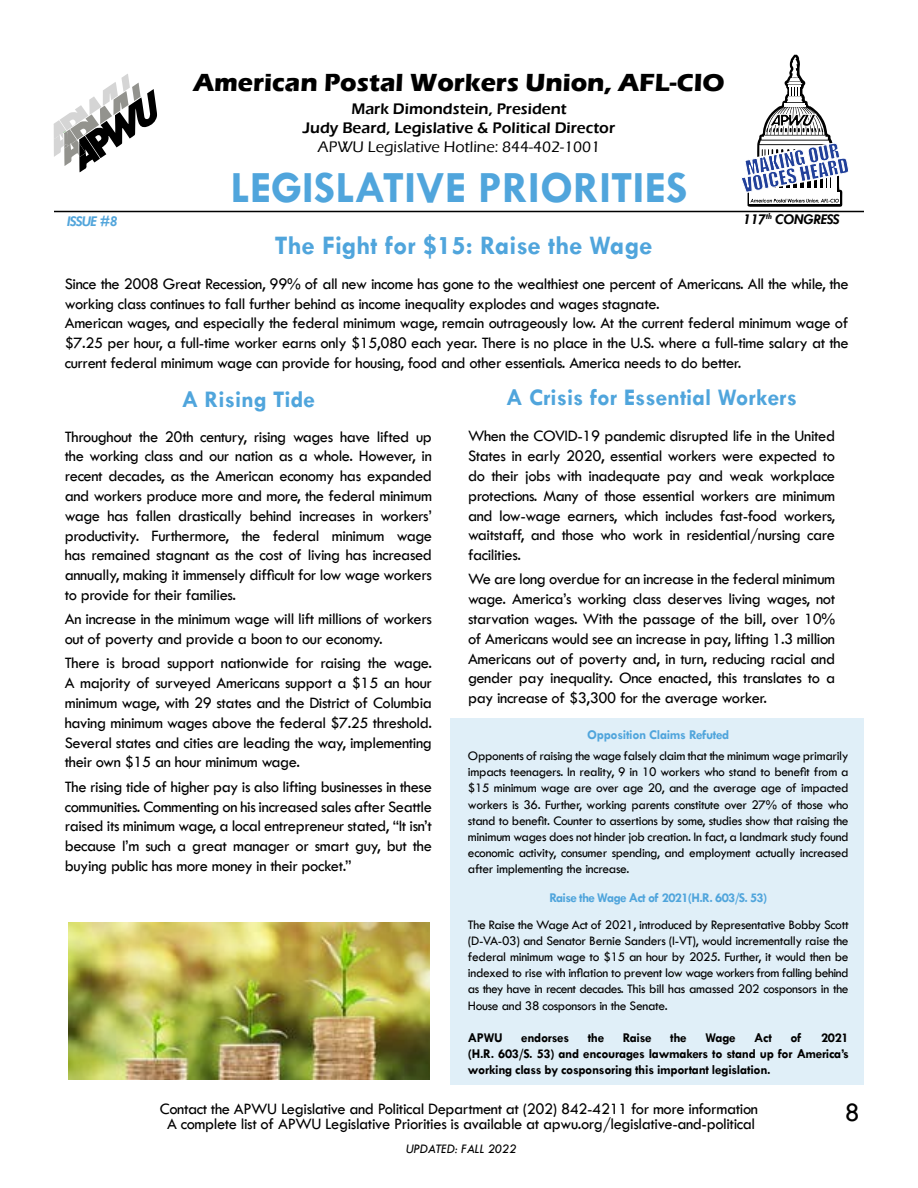
<style>
.page{position:relative;width:918px;height:1188px;background:#fff}
.page>*{position:absolute;margin:0;border:0;box-sizing:border-box;transform-origin:0 0}
.t1{font:700 45px "Tw Cen";color:#50a5dc}
.t2{font:700 27px "Tw Cen";color:#50a5dc}
.t3{font:27px "Tw Cen";color:#000}
.t4{font:700 25.5px "Eras ITC";color:#000}
.t5{font:700 24px "Tw Cen";color:#50a5dc}
.t6{font:16.5px/19.8px "Tw Cen";letter-spacing:-.025em;color:#000;text-align:justify}
.t7{font:600 15.75px/18.9px "Eras ITC";color:#000;text-align:center}
.t8{font:500 15.75px "Eras ITC";color:#000}
.t9{font:italic 700 15px "Tw Cen";letter-spacing:-.025em;color:#000}
.t10{font:italic 700 15px "Tw Cen";letter-spacing:-.025em;color:#52a5db}
.t11{font:13.5px/16.2px "Tw Cen";letter-spacing:-.025em;color:#000;text-align:justify}
.t12{font:700 13.5px/16.2px "Tw Cen";letter-spacing:-.025em;color:#000;text-align:justify}
.t13{font:700 13.5px "Tw Cen";letter-spacing:-.05em;color:#50a5dc}
.t14{font:700 13.5px "Tw Cen";letter-spacing:-.03em;color:#50a5dc}
.t15{font:italic 13.5px "Tw Cen";letter-spacing:-.025em;color:#000}
</style>
<div class="page">
<svg style="left:741px;top:55px;width:108px;height:152px"></svg>
<svg style="left:53px;top:74px;width:104px;height:99px"></svg>
<div style="left:450px;top:718px;width:414px;height:366px;background:#e0eff8"></div>
<hr style="left:54px;top:211px;width:810px;height:1px;background:#000">
<img style="left:68px;top:922px;width:361px;height:158px">
<p class="t10" style="left:68px;top:212px;width:52px">ISSUE #8</p>
<h3 class="t4" style="left:193px;top:68px;width:533px">American Postal Workers Union, AFL-CIO</h3>
<p class="t7" style="left:303px;top:99px;width:314px">Mark Dimondstein, President<br>Judy Beard, Legislative &amp; Political Director</p>
<p class="t8" style="left:318px;top:138px;width:284px">APWU Legislative Hotline: 844-402-1001</p>
<h1 class="t1" style="left:231px;top:161px;width:458px">LEGISLATIVE PRIORITIES</h1>
<h2 class="t2" style="left:275px;top:230px;width:379px">The Fight for $15: Raise the Wage</h2>
<p class="t9" style="left:743px;top:211px;width:98px">117<sup>th</sup> CONGRESS</p>
<p class="t6" style="left:65px;top:274px;width:785px;text-align:left">Since the 2008 Great Recession, 99% of all new income has gone to the wealthiest one percent of Americans. All the while, the working class continues to fall further behind as income inequality explodes and wages stagnate.<br>American wages, and especially the federal minimum wage, remain outrageously low. At the current federal minimum wage of $7.25 per hour, a full-time worker earns only $15,080 each year. There is no place in the U.S. where a full-time salary at the current federal minimum wage can provide for housing, food and other essentials. America needs to do better.</p>
<h3 class="t5" style="left:182px;top:385px;width:135px">A Rising Tide</h3>
<p class="t6" style="left:65px;top:426px;width:369px">Throughout the 20th century, rising wages have lifted up the working class and our nation as a whole. However, in recent decades, as the American economy has expanded and workers produce more and more, the federal minimum wage has fallen drastically behind increases in workers’ productivity. Furthermore, the federal minimum wage has remained stagnant as the cost of living has increased annually, making it immensely difficult for low wage workers to provide for their families.</p>
<p class="t6" style="left:65px;top:609px;width:369px">An increase in the minimum wage will lift millions of workers out of poverty and provide a boon to our economy.</p>
<p class="t6" style="left:65px;top:653px;width:369px">There is broad support nationwide for raising the wage.<br>A majority of surveyed Americans support a $15 an hour minimum wage, with 29 states and the District of Columbia having minimum wages above the federal $7.25 threshold.<br>Several states and cities are leading the way, implementing their own $15 an hour minimum wage.</p>
<p class="t6" style="left:65px;top:777px;width:369px">The rising tide of higher pay is also lifting businesses in these communities. Commenting on his increased sales after Seattle raised its minimum wage, a local entrepreneur stated, “It isn’t because I’m such a great manager or smart guy, but the buying public has more money in their pocket.”</p>
<h3 class="t5" style="left:506px;top:383px;width:292px">A Crisis for Essential Workers</h3>
<p class="t6" style="left:468px;top:426px;width:369px">When the COVID-19 pandemic disrupted life in the United States in early 2020, essential workers were expected to do their jobs with inadequate pay and weak workplace protections. Many of those essential workers are minimum and low-wage earners, which includes fast-food workers, waitstaff, and those who work in residential/nursing care facilities.</p>
<p class="t6" style="left:468px;top:569px;width:369px">We are long overdue for an increase in the federal minimum wage. America’s working class deserves living wages, not starvation wages. With the passage of the bill, over 10% of Americans would see an increase in pay, lifting 1.3 million Americans out of poverty and, in turn, reducing racial and gender pay inequality. Once enacted, this translates to a pay increase of $3,300 for the average worker.</p>
<p class="t14" style="left:587px;top:727px;width:144px">Opposition Claims Refuted</p>
<p class="t11" style="left:468px;top:747px;width:382px">Opponents of raising the wage falsely claim that the minimum wage primarily impacts teenagers. In reality, 9 in 10 workers who stand to benefit from a $15 minimum wage are over age 20, and the average age of impacted workers is 36. Further, working parents constitute over 27% of those who stand to benefit. Counter to assertions by some, studies show that raising the minimum wages does not hinder job creation. In fact, a landmark study found economic activity, consumer spending, and employment actually increased after implementing the increase.</p>
<p class="t13" style="left:549px;top:889px;width:219px">Raise the Wage Act of 2021(H.R. 603/S. 53)</p>
<p class="t11" style="left:468px;top:916px;width:382px">The Raise the Wage Act of 2021, introduced by Representative Bobby Scott (D-VA-03) and Senator Bernie Sanders (I-VT), would incrementally raise the federal minimum wage to $15 an hour by 2025. Further, it would then be indexed to rise with inflation to prevent low wage workers from falling behind as they have in recent decades. This bill has amassed 202 cosponsors in the House and 38 cosponsors in the Senate.</p>
<p class="t12" style="left:468px;top:1029px;width:36px">APWU</p>
<p class="t12" style="left:521px;top:1029px;width:49px">endorses</p>
<p class="t12" style="left:588px;top:1029px;width:18px">the</p>
<p class="t12" style="left:623px;top:1029px;width:30px">Raise</p>
<p class="t12" style="left:670px;top:1029px;width:18px">the</p>
<p class="t12" style="left:705px;top:1029px;width:32px">Wage</p>
<p class="t12" style="left:754px;top:1029px;width:19px">Act</p>
<p class="t12" style="left:790px;top:1029px;width:13px">of</p>
<p class="t12" style="left:468px;top:1029px;width:382px;text-indent:353px">2021 (H.R. 603/S. 53) and encourages lawmakers to stand up for America’s working class by cosponsoring this important legislation.</p>
<p class="t6" style="left:160px;top:1101px;width:600px;line-height:15px;text-align:center">Contact the APWU Legislative and Political Department at (202) 842-4211 for more information<br>A complete list of APWU Legislative Priorities is available at apwu.org/legislative-and-political</p>
<p class="t15" style="left:406px;top:1140px;width:112px">UPDATED: FALL 2022</p>
<h2 class="t3" style="left:845px;top:1096px;width:16px">8</h2>
</div>
